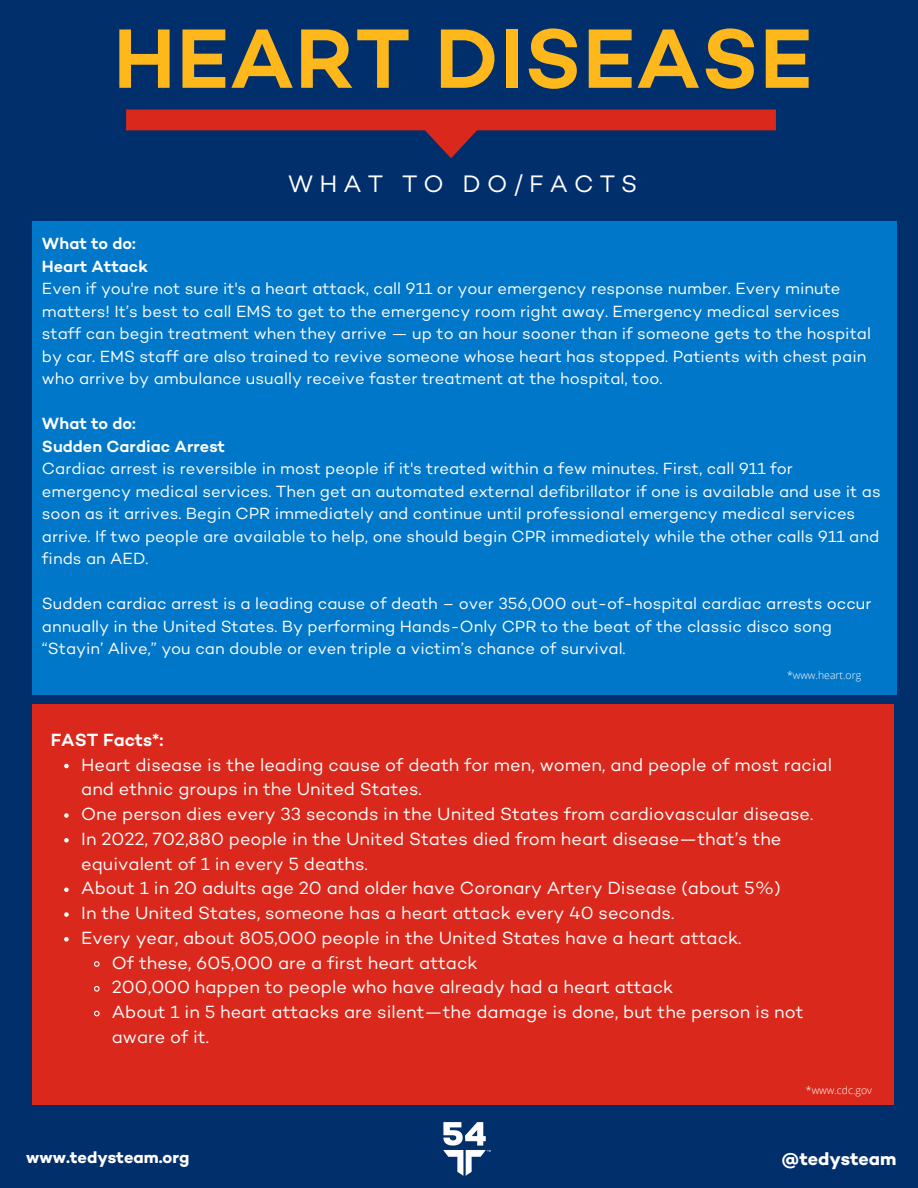
<style>
.page{position:relative;width:918px;height:1188px;background:#002f6c}
.page>*{position:absolute;margin:0;border:0;box-sizing:border-box;transform-origin:0 0}
.t1{font:600 85.8px "Campton";letter-spacing:.01em;color:#ffb81c}
.t2{font:24.3px "Campton";letter-spacing:.25em;color:#fff}
.t3{font:18px/24.8px "Campton";color:#fff}
.t4{font:600 18px "Campton";color:#fff}
.t5{font:700 18px "Campton";color:#fff}
.t6{font:16.5px/22.5px "Campton";color:#fff}
.t7{font:700 16.5px "Campton";color:#fff}
.t8{font:300 10.5px "Open Sans";color:#fff}
.s1{font-weight:600}
</style>
<div class="page">
<svg style="left:126px;top:110px;width:650px;height:48px"></svg>
<div style="left:32px;top:221px;width:864px;height:473px;background:#0077c8"></div>
<div style="left:32px;top:704px;width:861px;height:400px;background:#da291c"></div>
<svg style="left:64px;top:764px;width:5px;height:4px"></svg>
<svg style="left:64px;top:813px;width:5px;height:5px"></svg>
<svg style="left:64px;top:838px;width:5px;height:5px"></svg>
<svg style="left:64px;top:888px;width:5px;height:4px"></svg>
<svg style="left:64px;top:912px;width:5px;height:5px"></svg>
<svg style="left:64px;top:937px;width:5px;height:5px"></svg>
<svg style="left:94px;top:961px;width:6px;height:6px"></svg>
<svg style="left:94px;top:986px;width:6px;height:6px"></svg>
<svg style="left:94px;top:1010px;width:6px;height:7px"></svg>
<img style="left:443px;top:1122px;width:48px;height:54px">
<h1 class="t1" style="left:113px;top:22px;width:700px">HEART DISEASE</h1>
<h2 class="t2" style="left:288px;top:173px;width:351px">WHAT TO DO/FACTS</h2>
<h4 class="t6" style="left:42px;top:234px;width:830px"><span class="s1">What to do:<br>Heart Attack<br></span>Even if you're not sure it's a heart attack, call 911 or your emergency response number. Every minute matters! It’s best to call EMS to get to the emergency room right away. Emergency medical services staff can begin treatment when they arrive — up to an hour sooner than if someone gets to the hospital by car. EMS staff are also trained to revive someone whose heart has stopped. Patients with chest pain who arrive by ambulance usually receive faster treatment at the hospital, too.</h4>
<p class="t6" style="left:42px;top:414px;width:840px"><span class="s1">What to do:<br>Sudden Cardiac Arrest<br></span>Cardiac arrest is reversible in most people if it's treated within a few minutes. First, call 911 for emergency medical services. Then get an automated external defibrillator if one is available and use it as soon as it arrives. Begin CPR immediately and continue until professional emergency medical services arrive. If two people are available to help, one should begin CPR immediately while the other calls 911 and finds an AED.</p>
<h3 class="t6" style="left:42px;top:594px;width:831px">Sudden cardiac arrest is a leading cause of death – over 356,000 out-of-hospital cardiac arrests occur annually in the United States. By performing Hands-Only CPR to the beat of the classic disco song “Stayin’ Alive,” you can double or even triple a victim’s chance of survival.</h3>
<p class="t8" style="left:787px;top:668px;width:76px">*www.heart.org</p>
<p class="t4" style="left:51px;top:732px;width:114px">FAST Facts*:</p>
<p class="t3" style="left:81px;top:754px;width:752px">Heart disease is the leading cause of death for men, women, and people of most racial and ethnic groups in the United States.</p>
<p class="t3" style="left:81px;top:803px;width:734px">One person dies every 33 seconds in the United States from cardiovascular disease.</p>
<p class="t3" style="left:81px;top:828px;width:702px">In 2022, 702,880 people in the United States died from heart disease—that’s the equivalent of 1 in every 5 deaths.</p>
<p class="t3" style="left:81px;top:878px;width:701px">About 1 in 20 adults age 20 and older have Coronary Artery Disease (about 5%)</p>
<p class="t3" style="left:81px;top:902px;width:595px">In the United States, someone has a heart attack every 40 seconds.</p>
<p class="t3" style="left:81px;top:927px;width:662px">Every year, about 805,000 people in the United States have a heart attack.</p>
<p class="t3" style="left:112px;top:952px;width:367px">Of these, 605,000 are a first heart attack</p>
<p class="t3" style="left:112px;top:977px;width:563px">200,000 happen to people who have already had a heart attack</p>
<h3 class="t3" style="left:112px;top:1001px;width:693px">About 1 in 5 heart attacks are silent—the damage is done, but the person is not aware of it.</h3>
<p class="t8" style="left:806px;top:1083px;width:68px">*www.cdc.gov</p>
<h4 class="t7" style="left:26px;top:1150px;width:165px">www.tedysteam.org</h4>
<h4 class="t5" style="left:782px;top:1151px;width:116px">@tedysteam</h4>
</div>
